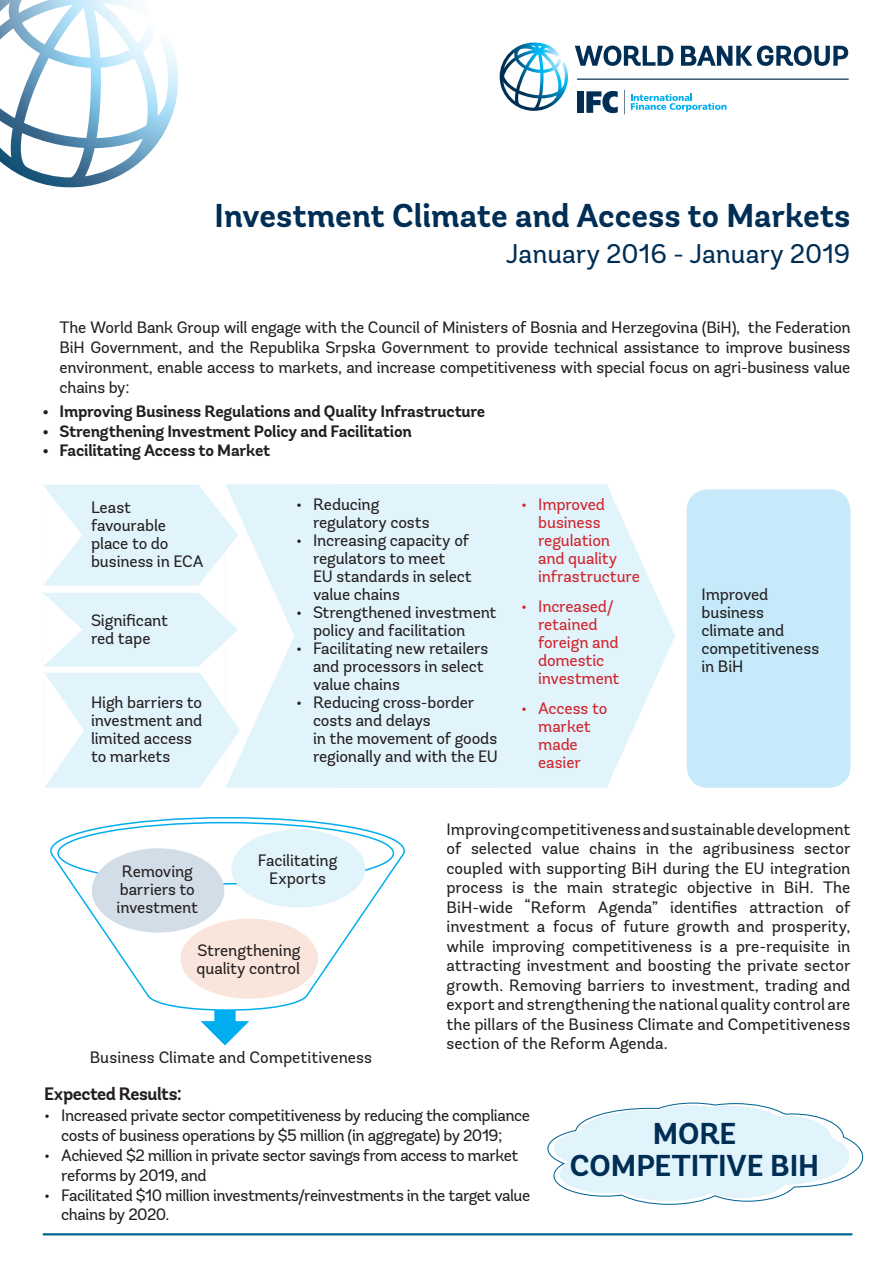
<style>
.page{position:relative;width:893px;height:1263px;background:#fff}
.page>*{position:absolute;margin:0;border:0;box-sizing:border-box;transform-origin:0 0}
.t1{font:700 33px "Andes";color:#002e54}
.t2{font:700 30.15px/31.2px "Andes";color:#002e54;text-align:center}
.t3{font:27px "Andes";color:#002e54}
.t4{font:700 18px "Andes";letter-spacing:-.025em;color:#231f20}
.t5{font:16.5px/18px "Andes";letter-spacing:-.01em;color:#231f20}
.t6{font:16.5px/19.8px "Andes";letter-spacing:-.03em;color:#231f20}
.t7{font:700 16.5px "Andes";letter-spacing:-.015em;color:#231f20}
.t8{font:16.5px/18px "Andes";letter-spacing:-.01em;color:#d1232a}
</style>
<div class="page">
<svg style="left:500px;top:43px;width:68px;height:68px"></svg>
<svg style="left:575px;top:46px;width:273px;height:20px"></svg>
<hr style="left:577px;top:79px;width:271px;height:1px;background:#002e54">
<div style="left:577px;top:91px;width:7px;height:22px;background:#002e54"></div>
<svg style="left:586px;top:91px;width:32px;height:22px"></svg>
<svg style="left:631px;top:94px;width:95px;height:18px"></svg>
<svg style="left:624px;top:90px;width:1px;height:24px"></svg>
<img style="left:0;top:0;width:178px;height:187px">
<hr style="left:44px;top:1233px;width:808px;height:2px;background:#006494">
<div style="left:687px;top:489px;width:163px;height:299px;background:#c6eafa;border-radius:21px"></div>
<svg style="left:43px;top:485px;width:182px;height:100px"></svg>
<svg style="left:43px;top:593px;width:182px;height:74px"></svg>
<svg style="left:44px;top:673px;width:181px;height:115px"></svg>
<svg style="left:225px;top:484px;width:113px;height:304px;fill:#e1f4fc"></svg>
<svg style="left:338px;top:484px;width:337px;height:304px;background:#e3f5fc"></svg>
<svg style="left:50px;top:817px;width:355px;height:194px"></svg>
<div style="left:92px;top:848px;width:132px;height:84px;background:#d3dde8;border-radius:50%"></div>
<div style="left:231px;top:829px;width:134px;height:78px;background:#e1f4fc;border-radius:50%"></div>
<div style="left:180px;top:919px;width:138px;height:80px;background:#f9e5dc;border-radius:50%"></div>
<svg style="left:201px;top:1010px;width:48px;height:35px"></svg>
<svg style="left:547px;top:1102px;width:317px;height:103px"></svg>
<h1 class="t1" style="left:215px;top:195px;width:637px">Investment Climate and Access to Markets</h1>
<h3 class="t3" style="left:506px;top:237px;width:346px">January 2016 - January 2019</h3>
<p class="t5" style="left:60px;top:318px;width:792px;line-height:19.8px;text-align:justify">The World Bank Group will engage with the Council of Ministers of Bosnia and Herzegovina (BiH), the Federation BiH Government, and the Republika Srpska Government to provide technical assistance to improve business environment, enable access to markets, and increase competitiveness with special focus on agri-business value chains by:</p>
<p class="t7" style="left:43px;top:401px;width:444px">• Improving Business Regulations and Quality Infrastructure</p>
<p class="t7" style="left:43px;top:421px;width:371px">• Strengthening Investment Policy and Facilitation</p>
<p class="t7" style="left:43px;top:440px;width:229px">• Facilitating Access to Market</p>
<p class="t5" style="left:91px;top:498px;width:114px">Least favourable place to do business in ECA</p>
<p class="t5" style="left:91px;top:612px;width:79px">Significant red tape</p>
<p class="t5" style="left:91px;top:693px;width:113px">High barriers to investment and limited access to markets</p>
<p class="t5" style="left:313px;top:495px;width:118px;text-indent:-17px">• Reducing regulatory costs</p>
<p class="t5" style="left:313px;top:531px;width:160px;text-indent:-17px">• Increasing capacity of regulators to meet<br>EU standards in select value chains</p>
<p class="t5" style="left:313px;top:603px;width:185px;text-indent:-17px">• Strengthened investment policy and facilitation</p>
<p class="t5" style="left:313px;top:639px;width:177px;text-indent:-17px">• Facilitating new retailers and processors in select value chains</p>
<p class="t5" style="left:313px;top:693px;width:187px;text-indent:-17px">• Reducing cross-border costs and delays<br>in the movement of goods regionally and with the EU</p>
<p class="t8" style="left:538px;top:495px;width:103px;text-indent:-17px">• Improved business regulation and quality infrastructure</p>
<p class="t8" style="left:538px;top:597px;width:83px;text-indent:-17px">• Increased/ retained foreign and domestic investment</p>
<p class="t8" style="left:538px;top:699px;width:71px;text-indent:-17px">• Access to market made easier</p>
<p class="t5" style="left:701px;top:585px;width:119px">Improved business climate and competitiveness in BiH</p>
<p class="t5" style="left:117px;top:862px;width:83px;text-align:center">Removing barriers to investment</p>
<p class="t5" style="left:258px;top:851px;width:81px;text-align:center">Facilitating<br>Exports</p>
<p class="t5" style="left:196px;top:942px;width:105px">Strengthening quality control</p>
<p class="t5" style="left:90px;top:1049px;width:284px">Business Climate and Competitiveness</p>
<p class="t5" style="left:446px;top:819px;width:405px;line-height:19.5px;text-align:justify">Improving competitiveness and sustainable development of selected value chains in the agribusiness sector coupled with supporting BiH during the EU integration process is the main strategic objective in BiH. The BiH-wide “Reform Agenda” identifies attraction of investment a focus of future growth and prosperity, while improving competitiveness is a pre-requisite in attracting investment and boosting the private sector growth. Removing barriers to investment, trading and export and strengthening the national quality control are the pillars of the Business Climate and Competitiveness section of the Reform Agenda.</p>
<p class="t4" style="left:44px;top:1083px;width:139px">Expected Results:</p>
<p class="t6" style="left:61px;top:1106px;width:470px;text-indent:-17px">• Increased private sector competitiveness by reducing the compliance costs of business operations by $5 million (in aggregate) by 2019;</p>
<p class="t6" style="left:61px;top:1145px;width:459px;text-indent:-17px">• Achieved $2 million in private sector savings from access to market reforms by 2019, and</p>
<p class="t6" style="left:61px;top:1185px;width:471px;text-indent:-17px">• Facilitated $10 million investments/reinvestments in the target value chains by 2020.</p>
<h2 class="t2" style="left:570px;top:1119px;width:251px">MORE<br>COMPETITIVE BIH</h2>
</div>
